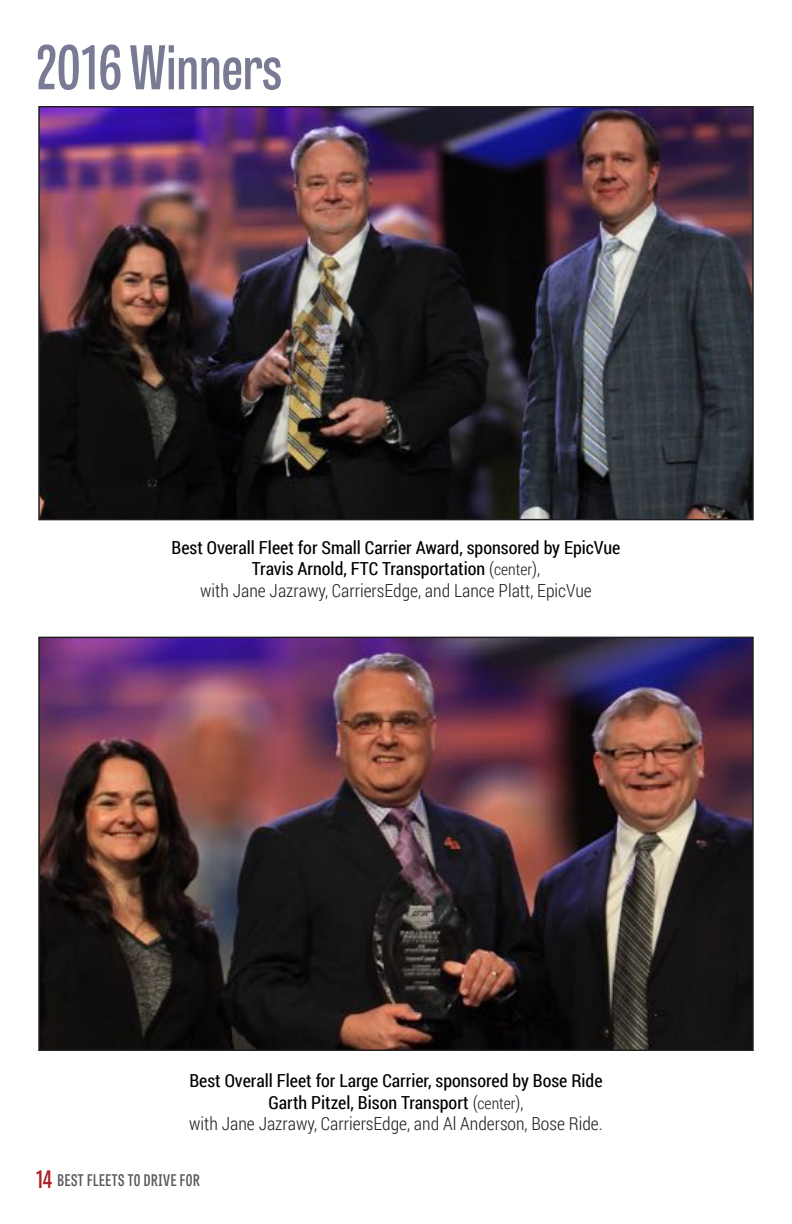
<style>
.page{position:relative;width:792px;height:1224px;background:#fff}
.page>*{position:absolute;margin:0;border:0;box-sizing:border-box;transform-origin:0 0}
.t1{font:600 60px "Tablet Gothic Compressed";color:#797a93}
.t2{font:18px/21.6px "Roboto Condensed";color:#000;text-align:center}
.t3{font:600 16px "Tablet Gothic Compressed";letter-spacing:.04em;color:#57585a}
.s1{font-weight:300;color:#231f20}
.s2{font-weight:300;font-size:16px;color:#231f20}
.s3{font-size:24px;color:#ac1e24}
</style>
<div class="page">
<img style="left:41px;top:640px;width:710px;height:408px">
<div style="left:38px;top:637px;width:716px;height:414px;border:2px solid #231f20"></div>
<img style="left:41px;top:109px;width:710px;height:408px">
<div style="left:38px;top:106px;width:716px;height:414px;border:2px solid #231f20"></div>
<h1 class="t1" style="left:36px;top:26px;width:247px">2016 Winners</h1>
<p class="t2" style="left:172px;top:536px;width:450px">Best Overall Fleet for Small Carrier Award, sponsored by EpicVue<br>Travis Arnold, FTC Transportation <span class="s1">(</span><span class="s2">center</span><span class="s1">),<br>with Jane Jazrawy, CarriersEdge, and Lance Platt, EpicVue</span></p>
<p class="t2" style="left:189px;top:1069px;width:415px">Best Overall Fleet for Large Carrier, sponsored by Bose Ride<br>Garth Pitzel, Bison Transport <span class="s1">(</span><span class="s2">center</span><span class="s1">),<br>with Jane Jazrawy, CarriersEdge, and Al Anderson, Bose Ride.</span></p>
<p class="t3" style="left:36px;top:1169px;width:165px"><span class="s3">14</span> BEST FLEETS TO DRIVE FOR</p>
</div>
